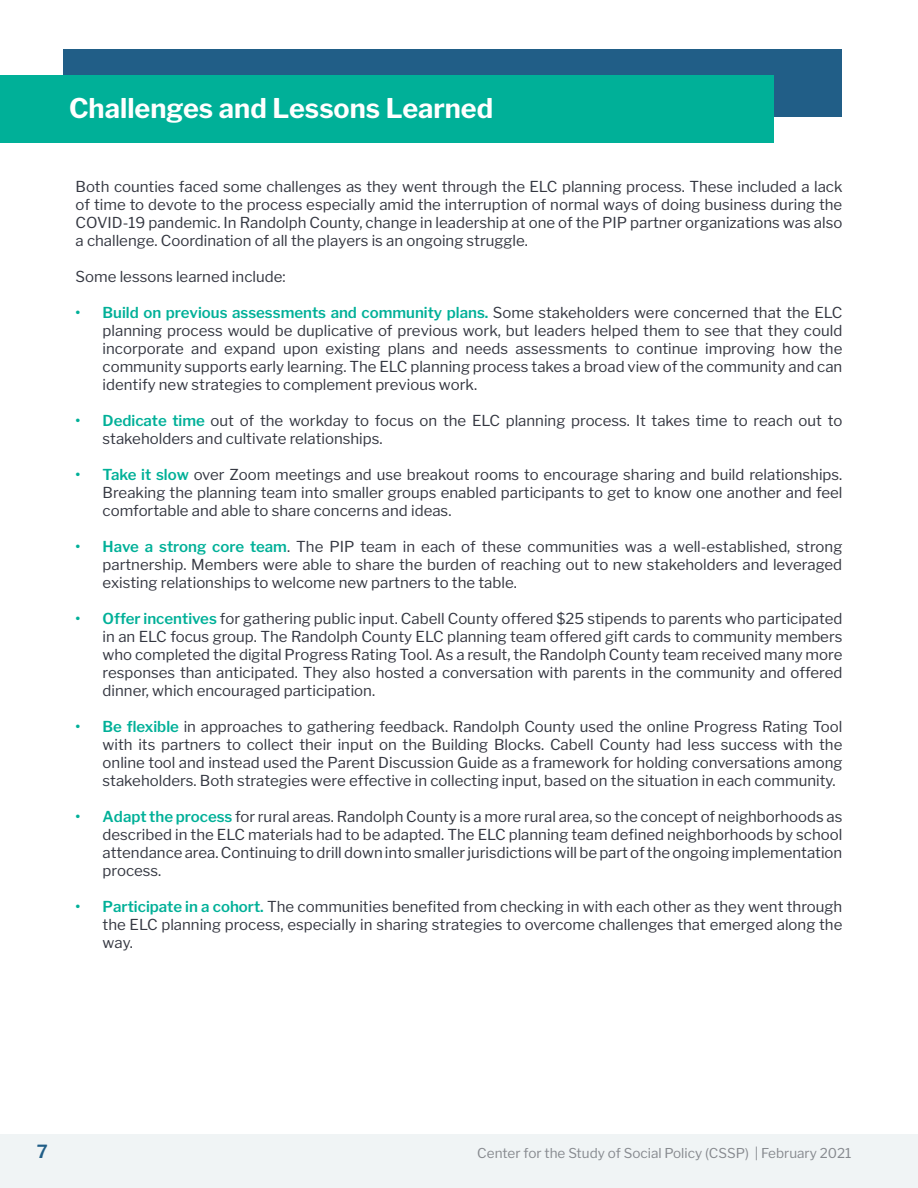
<style>
.page{position:relative;width:918px;height:1188px;background:#fff}
.page>*{position:absolute;margin:0;border:0;box-sizing:border-box;transform-origin:0 0}
.t1{font:700 27px "Libre Franklin";color:#fff}
.t2{font:600 18px "Libre Franklin";color:#215e87}
.t3{font:15px/18px "Libre Franklin";color:#343741;text-align:justify}
.t4{font:13.5px "Libre Franklin";color:#878a8f}
.s1{font-weight:600;color:#00b098}
</style>
<div class="page">
<div style="left:0;top:1134px;width:918px;height:54px;background:#f0f4f5"></div>
<div style="left:63px;top:50px;width:779px;height:67px;background:#215e87"></div>
<div style="left:0;top:76px;width:773px;height:67px;background:#00b098"></div>
<h1 class="t1" style="left:69px;top:92px;width:426px">Challenges and Lessons Learned</h1>
<p class="t3" style="left:76px;top:177px;width:768px">Both counties faced some challenges as they went through the ELC planning process. These included a lack of time to devote to the process especially amid the interruption of normal ways of doing business during the COVID-19 pandemic. In Randolph County, change in leadership at one of the PIP partner organizations was also a challenge. Coordination of all the players is an ongoing struggle.</p>
<p class="t3" style="left:76px;top:267px;width:211px">Some lessons learned include:</p>
<p class="t3" style="left:103px;top:303px;width:741px;text-indent:-27px"><span class="s1">• Build on previous assessments and community plans.</span> Some stakeholders were concerned that the ELC planning process would be duplicative of previous work, but leaders helped them to see that they could incorporate and expand upon existing plans and needs assessments to continue improving how the community supports early learning. The ELC planning process takes a broad view of the community and can identify new strategies to complement previous work.</p>
<p class="t3" style="left:103px;top:411px;width:741px;text-indent:-27px"><span class="s1">• Dedicate time</span> out of the workday to focus on the ELC planning process. It takes time to reach out to stakeholders and cultivate relationships.</p>
<p class="t3" style="left:103px;top:465px;width:741px;text-indent:-27px"><span class="s1">• Take it slow</span> over Zoom meetings and use breakout rooms to encourage sharing and build relationships.<br>Breaking the planning team into smaller groups enabled participants to get to know one another and feel comfortable and able to share concerns and ideas.</p>
<p class="t3" style="left:103px;top:537px;width:741px;text-indent:-27px"><span class="s1">• Have a strong core team</span>. The PIP team in each of these communities was a well-established, strong partnership. Members were able to share the burden of reaching out to new stakeholders and leveraged existing relationships to welcome new partners to the table.</p>
<p class="t3" style="left:103px;top:609px;width:741px;text-indent:-27px"><span class="s1">• Offer incentives</span> for gathering public input. Cabell County offered $25 stipends to parents who participated in an ELC focus group. The Randolph County ELC planning team offered gift cards to community members who completed the digital Progress Rating Tool. As a result, the Randolph County team received many more responses than anticipated. They also hosted a conversation with parents in the community and offered dinner, which encouraged participation.</p>
<p class="t3" style="left:103px;top:717px;width:741px;text-indent:-27px"><span class="s1">• Be flexible</span> in approaches to gathering feedback. Randolph County used the online Progress Rating Tool with its partners to collect their input on the Building Blocks. Cabell County had less success with the online tool and instead used the Parent Discussion Guide as a framework for holding conversations among stakeholders. Both strategies were effective in collecting input, based on the situation in each community.</p>
<p class="t3" style="left:103px;top:807px;width:741px;text-indent:-27px"><span class="s1">• Adapt the process</span> for rural areas. Randolph County is a more rural area, so the concept of neighborhoods as described in the ELC materials had to be adapted. The ELC planning team defined neighborhoods by school attendance area. Continuing to drill down into smaller jurisdictions will be part of the ongoing implementation process.</p>
<p class="t3" style="left:103px;top:897px;width:741px;text-indent:-27px"><span class="s1">• Participate in a cohort.</span> The communities benefited from checking in with each other as they went through the ELC planning process, especially in sharing strategies to overcome challenges that emerged along the way.</p>
<p class="t2" style="left:37px;top:1141px;width:13px">7</p>
<p class="t4" style="left:477px;top:1145px;width:376px">Center for the Study of Social Policy (CSSP) | February 2021</p>
</div>
